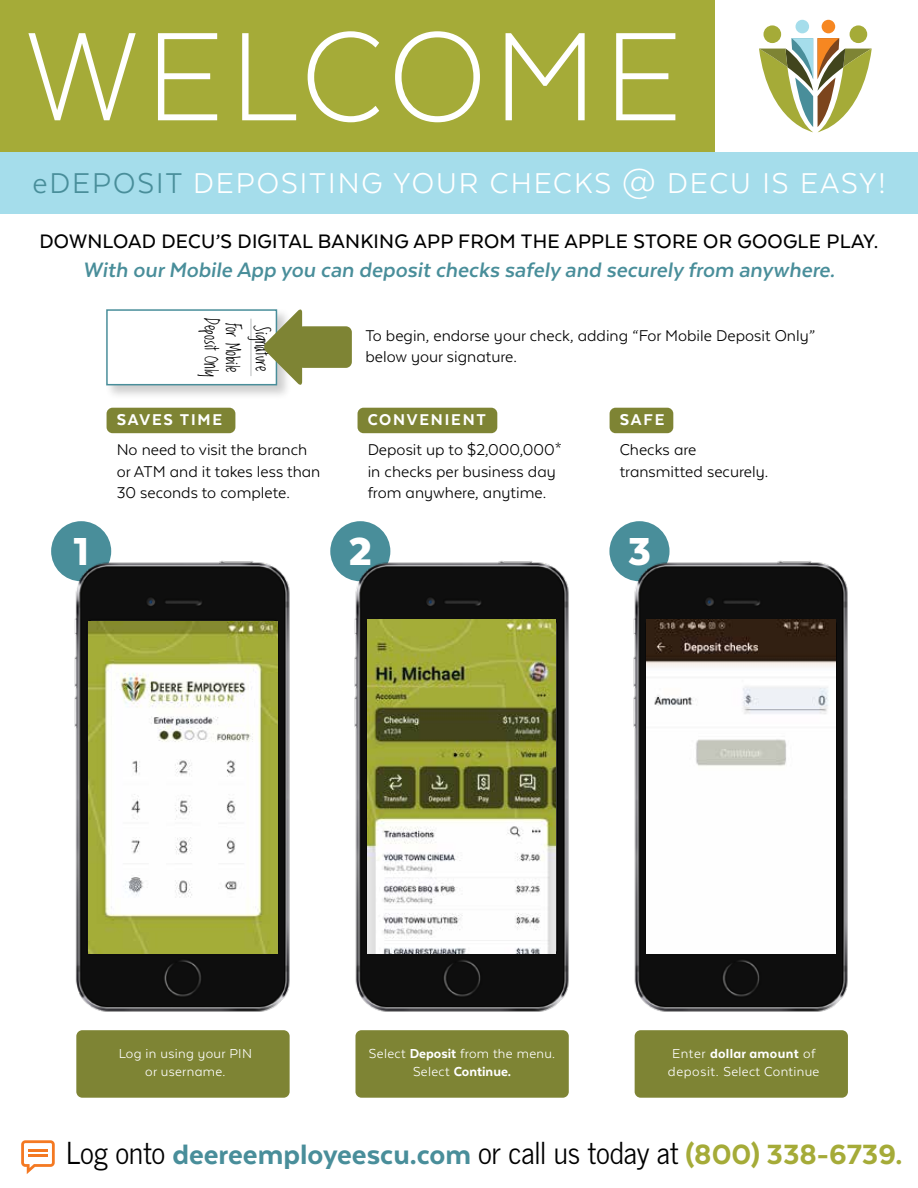
<style>
.page{position:relative;width:918px;height:1188px;background:#fff}
.page>*{position:absolute;margin:0;border:0;box-sizing:border-box;transform-origin:0 0}
.t1{font:300 145.2px "Texta";letter-spacing:.04em;color:#fff}
.t2{font:900 45px "Texta Alt";color:#fff}
.t3{font:33px "Texta";letter-spacing:.06em;color:#fff}
.t4{font:30px "News Cycle";color:#000}
.t5{font:italic 700 24px "Texta Alt";color:#498e9a}
.t6{font:500 22.5px "Texta Alt";letter-spacing:.01em;color:#000}
.t7{font:18px/21.6px "Texta Alt";color:#000}
.t8{font:18px "Lovedbythe King";color:#000}
.t9{font:800 18px "Texta Alt";letter-spacing:.1em;color:#fff}
.t10{font:15px/18px "Texta Alt";letter-spacing:.02em;color:#fff;text-align:center}
.s1{color:#498e9a}
.s2{font-weight:800}
.s3{font-family:"Texta";font-weight:800;font-size:32.1px;color:#498e9a}
.s4{font-family:"Texta";font-weight:800;font-size:32.1px;color:#a5ab38}
</style>
<div class="page">
<div style="left:0;top:0;width:715px;height:152px;background:#a5ab38"></div>
<svg style="left:21px;top:1140px;width:34px;height:34px"></svg>
<hr style="left:28px;top:1149px;width:20px;height:2px;background:#f47922">
<hr style="left:28px;top:1154px;width:20px;height:3px;background:#f47922">
<div style="left:822px;top:20px;width:13px;height:13px;background:#f68721;border-radius:50%"></div>
<div style="left:850px;top:25px;width:17px;height:18px;background:#a5ab38;border-radius:50%"></div>
<div style="left:796px;top:20px;width:13px;height:13px;background:#a5ddeb;border-radius:50%"></div>
<div style="left:764px;top:25px;width:17px;height:18px;background:#a5ab38;border-radius:50%"></div>
<svg style="left:759px;top:38px;width:113px;height:94px"></svg>
<div style="left:609px;top:521px;width:61px;height:60px;background:#498e9a;border-radius:50%"></div>
<div style="left:330px;top:521px;width:60px;height:60px;background:#498e9a;border-radius:50%"></div>
<div style="left:51px;top:521px;width:60px;height:60px;background:#498e9a;border-radius:50%"></div>
<img style="left:52px;top:540px;width:238px;height:472px">
<img style="left:610px;top:540px;width:238px;height:472px">
<img style="left:331px;top:540px;width:238px;height:472px">
<div style="left:107px;top:408px;width:128px;height:25px;background:#7e8434;border-radius:6px"></div>
<div style="left:76px;top:1030px;width:214px;height:68px;background:#7e8434;border-radius:6px"></div>
<div style="left:358px;top:408px;width:139px;height:25px;background:#7e8434;border-radius:6px"></div>
<div style="left:610px;top:408px;width:63px;height:25px;background:#7e8434;border-radius:6px"></div>
<div style="left:355px;top:1030px;width:214px;height:68px;background:#7e8434;border-radius:6px"></div>
<div style="left:635px;top:1030px;width:213px;height:68px;background:#7e8434;border-radius:6px"></div>
<div style="left:104px;top:307px;width:188px;height:93px;background:#000;opacity:.2"></div>
<div style="left:106px;top:309px;width:171px;height:76px;background:#fff;border:2px solid #498e9a"></div>
<hr style="left:250px;top:319px;width:2px;height:57px;background:#d1d3d4">
<svg style="left:264px;top:308px;width:38px;height:78px"></svg>
<div style="left:298px;top:326px;width:54px;height:42px;background:#7e8434;border-radius:6px"></div>
<div style="left:0;top:152px;width:918px;height:62px;background:#a5ddeb"></div>
<img style="left:88px;top:621px;width:190px;height:333px">
<img style="left:367px;top:620px;width:188px;height:334px">
<img style="left:647px;top:620px;width:188px;height:334px">
<h1 class="t1" style="left:25px;top:2px;width:658px">WELCOME</h1>
<h3 class="t3" style="left:33px;top:166px;width:854px"><span class="s1">eDEPOSIT</span> DEPOSITING YOUR CHECKS @ DECU IS EASY!</h3>
<p class="t6" style="left:39px;top:230px;width:841px">DOWNLOAD DECU’S DIGITAL BANKING APP FROM THE APPLE STORE OR GOOGLE PLAY.</p>
<h3 class="t5" style="left:83px;top:258px;width:754px">With our Mobile App you can deposit checks safely and securely from anywhere.</h3>
<p class="t8" style="left:224px;top:318px;width:61px;rotate:90deg">Deposit Only</p>
<p class="t8" style="left:245px;top:323px;width:52px;rotate:90deg">For Mobile</p>
<p class="t8" style="left:275px;top:325px;width:48px;rotate:90deg">Signature</p>
<p class="t9" style="left:117px;top:411px;width:107px">SAVES TIME</p>
<p class="t7" style="left:117px;top:439px;width:205px">No need to visit the branch or ATM and it takes less than<br>30 seconds to complete.</p>
<p class="t7" style="left:365px;top:324px;width:451px">To begin, endorse your check, adding “For Mobile Deposit Only” below your signature.</p>
<p class="t9" style="left:368px;top:411px;width:120px">CONVENIENT</p>
<p class="t7" style="left:368px;top:439px;width:196px">Deposit up to $2,000,000* in checks per business day from anywhere, anytime.</p>
<p class="t9" style="left:620px;top:411px;width:46px">SAFE</p>
<p class="t7" style="left:620px;top:439px;width:150px">Checks are transmitted securely.</p>
<h2 class="t2" style="left:73px;top:528px;width:17px">1</h2>
<h2 class="t2" style="left:348px;top:528px;width:25px">2</h2>
<h2 class="t2" style="left:628px;top:528px;width:25px">3</h2>
<p class="t10" style="left:369px;top:1044px;width:188px">Select <span class="s2">Deposit</span> from the menu.<br>Select <span class="s2">Continue.</span></p>
<p class="t10" style="left:119px;top:1044px;width:135px">Log in using your PIN or username.</p>
<p class="t10" style="left:668px;top:1044px;width:153px;text-align:left">Enter <span class="s2">dollar amount</span> of deposit. Select Continue</p>
<h3 class="t4" style="left:66px;top:1127px;width:838px">Log onto <span class="s3">deereemployeescu.com</span> or call us today at <span class="s4">(800) 338-6739.</span></h3>
</div>
